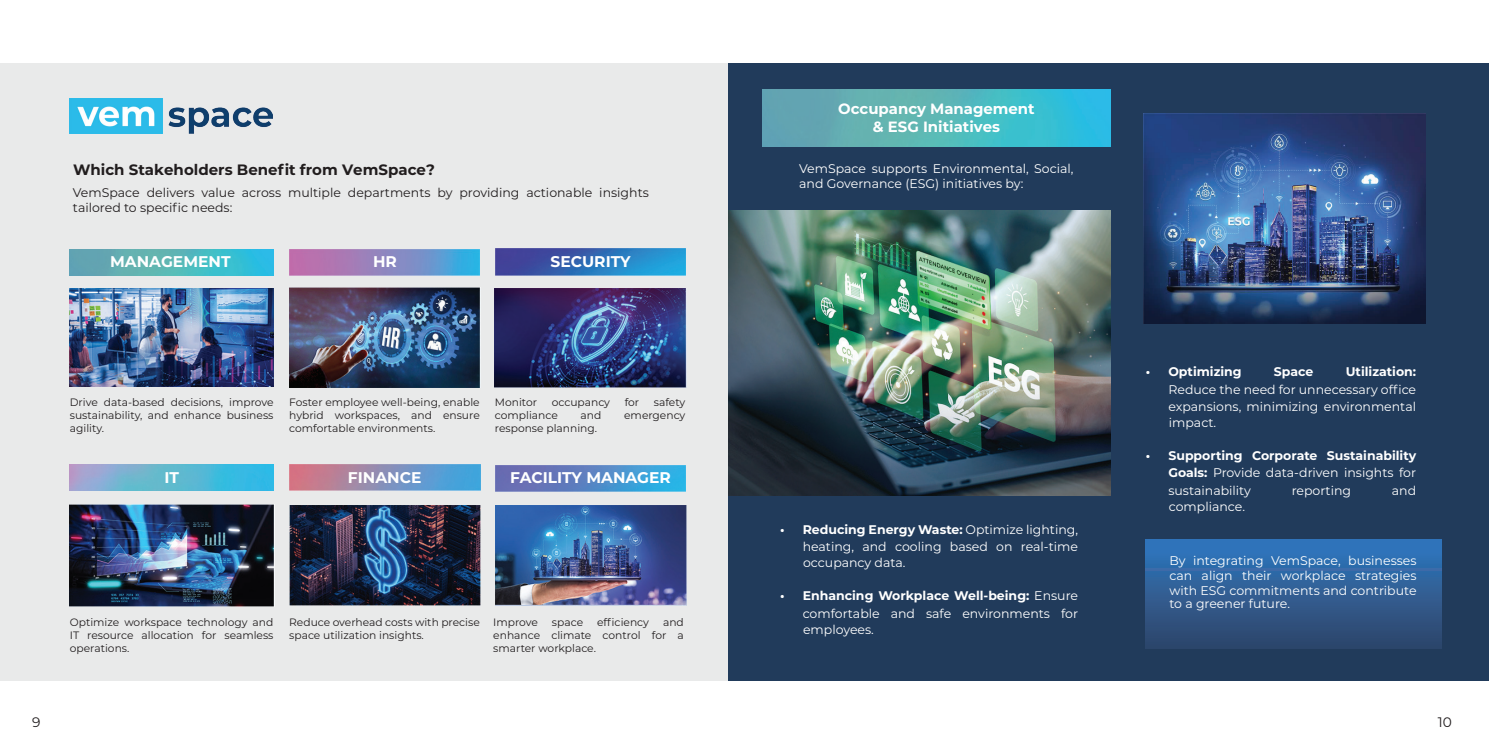
<style>
.page{position:relative;width:1489px;height:745px;background:#fff}
.page>*{position:absolute;margin:0;border:0;box-sizing:border-box;transform-origin:0 0}
.t1{font:700 15.5px "Montserrat";color:#fff}
.t2{font:700 15px "Montserrat";color:#211d1e}
.t3{font:700 14.88px/17.9px "Montserrat";color:#fff;text-align:center}
.t4{font:13.75px "Montserrat";color:#211d1e}
.t5{font:12.5px/17.5px "Montserrat";color:#fff;text-align:right}
.t6{font:12.5px/15px "Montserrat";color:#211d1e}
.t7{font:700 12.5px "Montserrat";color:#fff}
.t8{font:10.75px/12.9px "Montserrat";color:#211d1e;text-align:justify}
.s1{font-weight:700}
</style>
<div class="page">
<div style="left:0;top:64px;width:1416px;height:617px;background:#e9eaea"></div>
<div style="left:728px;top:64px;width:760px;height:616px;background:#213b5b"></div>
<img style="left:70px;top:98px;width:202px;height:35px">
<img style="left:728px;top:211px;width:382px;height:284px">
<img style="left:1143px;top:113px;width:281px;height:210px">
<img style="left:289px;top:287px;width:191px;height:100px">
<img style="left:495px;top:505px;width:191px;height:100px">
<img style="left:495px;top:288px;width:191px;height:99px">
<img style="left:70px;top:504px;width:204px;height:102px">
<img style="left:289px;top:505px;width:191px;height:99px">
<img style="left:70px;top:288px;width:203px;height:98px">
<img style="left:495px;top:249px;width:191px;height:26px">
<img style="left:289px;top:249px;width:190px;height:26px">
<img style="left:69px;top:464px;width:205px;height:26px">
<img style="left:290px;top:464px;width:191px;height:26px">
<img style="left:495px;top:465px;width:190px;height:26px">
<img style="left:70px;top:249px;width:203px;height:26px">
<img style="left:762px;top:90px;width:348px;height:56px">
<div style="left:1145px;top:538px;width:295px;height:110px;background:linear-gradient(to bottom,#3178c1,#2f4569)"></div>
<p class="t2" style="left:73px;top:159px;width:363px">Which Stakeholders Benefit from VemSpace?</p>
<p class="t6" style="left:73px;top:185px;width:577px">VemSpace delivers value across multiple departments by providing actionable insights tailored to specific needs:</p>
<p class="t1" style="left:110px;top:250px;width:122px">MANAGEMENT</p>
<p class="t1" style="left:373px;top:250px;width:25px">HR</p>
<p class="t1" style="left:550px;top:250px;width:81px">SECURITY</p>
<p class="t8" style="left:70px;top:395px;width:205px">Drive data-based decisions, improve sustainability, and enhance business agility.</p>
<p class="t8" style="left:289px;top:395px;width:192px">Foster employee well-being, enable hybrid workspaces, and ensure comfortable environments.</p>
<p class="t8" style="left:495px;top:395px;width:44px">Monitor</p>
<p class="t8" style="left:551px;top:395px;width:60px">occupancy</p>
<p class="t8" style="left:624px;top:395px;width:16px">for</p>
<p class="t8" style="left:654px;top:395px;width:33px">safety</p>
<p class="t8" style="left:495px;top:408px;width:64px">compliance</p>
<p class="t8" style="left:580px;top:408px;width:22px">and</p>
<p class="t8" style="left:624px;top:408px;width:63px">emergency</p>
<p class="t8" style="left:495px;top:421px;width:104px">response planning.</p>
<p class="t1" style="left:348px;top:465px;width:75px">FINANCE</p>
<p class="t1" style="left:164px;top:465px;width:16px">IT</p>
<p class="t1" style="left:510px;top:466px;width:162px">FACILITY MANAGER</p>
<p class="t8" style="left:70px;top:615px;width:205px">Optimize workspace technology and IT resource allocation for seamless operations.</p>
<p class="t8" style="left:289px;top:615px;width:192px">Reduce overhead costs with precise space utilization insights.</p>
<p class="t8" style="left:493px;top:615px;width:46px">Improve</p>
<p class="t8" style="left:552px;top:615px;width:33px">space</p>
<p class="t8" style="left:597px;top:615px;width:53px">efficiency</p>
<p class="t8" style="left:493px;top:615px;width:192px;text-indent:170px">and enhance climate control for a smarter workplace.</p>
<p class="t3" style="left:838px;top:99px;width:198px">Occupancy Management &amp; ESG Initiatives</p>
<p class="t5" style="left:799px;top:160px;width:276px;line-height:15px;text-align:left">VemSpace supports Environmental, Social, and Governance (ESG) initiatives by:</p>
<p class="t5" style="left:780px;top:519px;width:299px"><span class="s1">• Reducing Energy Waste:</span> Optimize lighting, heating, and cooling based on real-time</p>
<p class="t5" style="left:803px;top:553px;width:104px">occupancy data.</p>
<p class="t5" style="left:780px;top:586px;width:299px"><span class="s1">• Enhancing Workplace Well-being:</span> Ensure comfortable and safe environments for</p>
<p class="t5" style="left:803px;top:619px;width:72px">employees.</p>
<p class="t7" style="left:1145px;top:362px;width:97px">• Optimizing</p>
<p class="t7" style="left:1273px;top:362px;width:41px">Space</p>
<p class="t7" style="left:1345px;top:362px;width:72px">Utilization:</p>
<p class="t5" style="left:1168px;top:379px;width:249px;text-align:left">Reduce the need for unnecessary office expansions, minimizing environmental</p>
<p class="t5" style="left:1168px;top:413px;width:49px">impact.</p>
<p class="t5" style="left:1168px;top:446px;width:249px;text-align:justify;text-indent:-22px"><span class="s1">• Supporting Corporate Sustainability Goals:</span> Provide data-driven insights for sustainability</p>
<p class="t5" style="left:1291px;top:481px;width:61px">reporting</p>
<p class="t5" style="left:1391px;top:481px;width:26px">and</p>
<p class="t5" style="left:1168px;top:497px;width:78px">compliance.</p>
<p class="t5" style="left:1169px;top:552px;width:249px;line-height:15px;text-align:justify">By integrating VemSpace, businesses can align their workplace strategies with ESG commitments and contribute</p>
<p class="t5" style="left:1169px;top:594px;width:122px">to a greener future.</p>
<p class="t4" style="left:32px;top:712px;width:10px">9</p>
<p class="t4" style="left:1437px;top:712px;width:16px">10</p>
</div>
